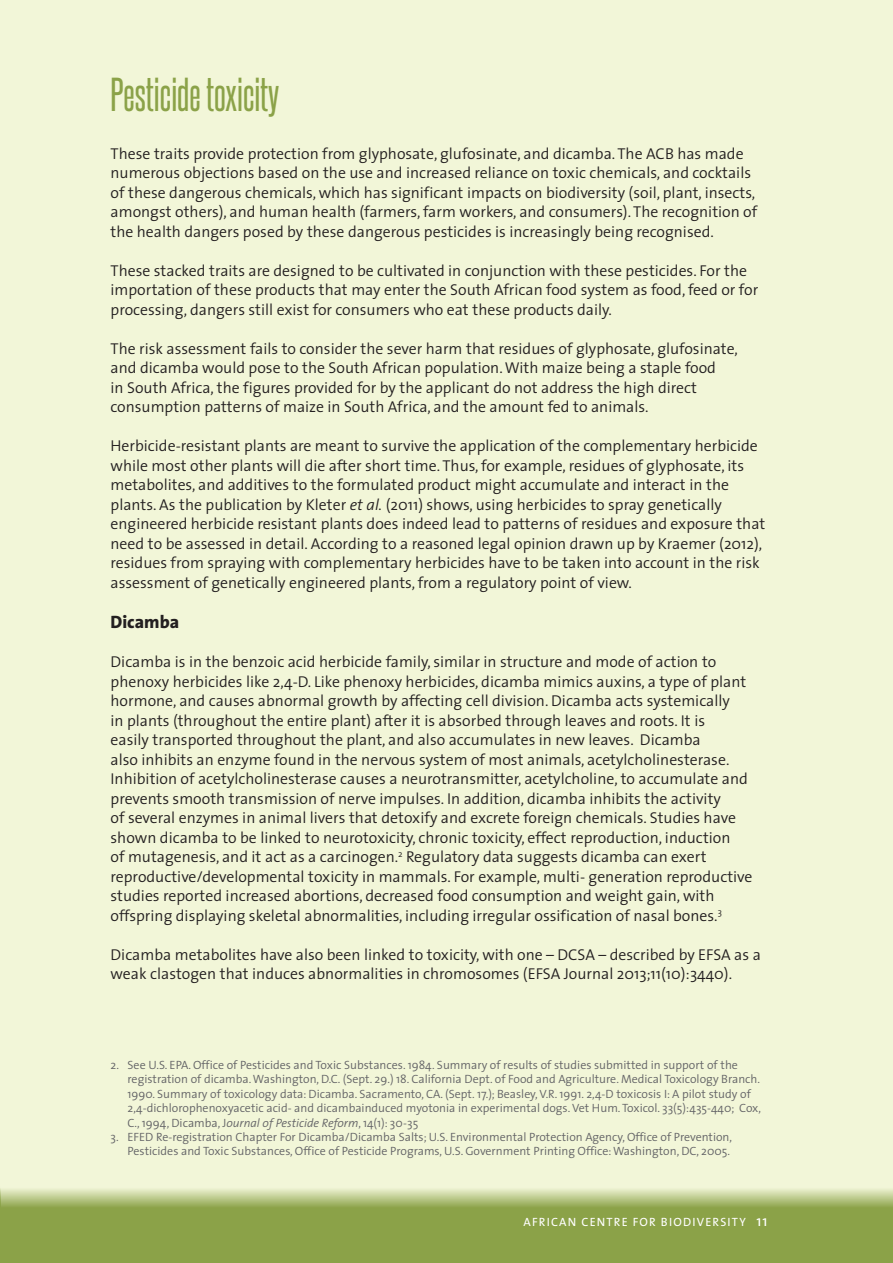
<style>
.page{position:relative;width:893px;height:1263px;background:#fff}
.page>*{position:absolute;margin:0;border:0;box-sizing:border-box;transform-origin:0 0}
.t1{font:40.5px "Steelfish Rg";color:#8ba248}
.t2{font:800 18px "The Sans";color:#231f20}
.t3{font:300 15.75px/19.5px "The Sans";color:#231f20}
.t4{font:300 12px/14.4px "The Sans";color:#636366}
.t5{font:12px "The Sans";letter-spacing:.1em;color:#fff}
.s1{font-style:italic}
.s2{font-size:15px}
</style>
<div class="page">
<div style="left:0;top:0;width:893px;height:1262px;background:#f2f6d8"></div>
<svg style="left:1px;top:1189px;width:892px;height:74px;background:#97ab59"></svg>
<hr style="left:0;top:1186px;width:1px;height:77px;background:#8ba248">
<h1 class="t1" style="left:111px;top:70px;width:170px">Pesticide toxicity</h1>
<p class="t3" style="left:111px;top:143px;width:648px">These traits provide protection from glyphosate, glufosinate, and dicamba. The ACB has made numerous objections based on the use and increased reliance on toxic chemicals, and cocktails of these dangerous chemicals, which has significant impacts on biodiversity (soil, plant, insects, amongst others), and human health (farmers, farm workers, and consumers). The recognition of the health dangers posed by these dangerous pesticides is increasingly being recognised.</p>
<p class="t3" style="left:111px;top:260px;width:649px">These stacked traits are designed to be cultivated in conjunction with these pesticides. For the importation of these products that may enter the South African food system as food, feed or for processing, dangers still exist for consumers who eat these products daily.</p>
<p class="t3" style="left:111px;top:338px;width:629px">The risk assessment fails to consider the sever harm that residues of glyphosate, glufosinate, and dicamba would pose to the South African population. With maize being a staple food<br>in South Africa, the figures provided for by the applicant do not address the high direct consumption patterns of maize in South Africa, and the amount fed to animals.</p>
<p class="t3" style="left:111px;top:435px;width:656px">Herbicide-resistant plants are meant to survive the application of the complementary herbicide while most other plants will die after short time. Thus, for example, residues of glyphosate, its metabolites, and additives to the formulated product might accumulate and interact in the plants. As the publication by Kleter <span class="s1">et al.</span> (2011) shows, using herbicides to spray genetically engineered herbicide resistant plants does indeed lead to patterns of residues and exposure that need to be assessed in detail. According to a reasoned legal opinion drawn up by Kraemer (2012), residues from spraying with complementary herbicides have to be taken into account in the risk assessment of genetically engineered plants, from a regulatory point of view.</p>
<p class="t2" style="left:111px;top:607px;width:70px">Dicamba</p>
<p class="t3" style="left:111px;top:651px;width:643px">Dicamba is in the benzoic acid herbicide family, similar in structure and mode of action to phenoxy herbicides like 2,4-D. Like phenoxy herbicides, dicamba mimics auxins, a type of plant hormone, and causes abnormal growth by affecting cell division. Dicamba acts systemically<br>in plants (throughout the entire plant) after it is absorbed through leaves and roots. It is<br>easily transported throughout the plant, and also accumulates in new leaves. Dicamba<br>also inhibits an enzyme found in the nervous system of most animals, acetylcholinesterase.<br>Inhibition of acetylcholinesterase causes a neurotransmitter, acetylcholine, to accumulate and prevents smooth transmission of nerve impulses. In addition, dicamba inhibits the activity<br>of several enzymes in animal livers that detoxify and excrete foreign chemicals. Studies have shown dicamba to be linked to neurotoxicity, chronic toxicity, effect reproduction, induction<br>of mutagenesis, and it act as a carcinogen.<sup>2</sup> Regulatory data suggests dicamba can exert reproductive/developmental toxicity in mammals. For example, multi- generation reproductive studies reported increased abortions, decreased food consumption and weight gain, with offspring displaying skeletal abnormalities, including irregular ossification of nasal bones.<sup>3</sup></p>
<p class="t3" style="left:111px;top:944px;width:652px">Dicamba metabolites have also been linked to toxicity, with one – DCSA – described by EFSA as a weak clastogen that induces abnormalities in chromosomes (EFSA Journal 2013;11(10):3440).</p>
<p class="t4" style="left:128px;top:1057px;width:635px;text-indent:-17px">2. See U.S. EPA. Office of Pesticides and Toxic Substances. 1984. Summary of results of studies submitted in support of the registration of dicamba. Washington, D.C. (Sept. 29.) 18. California Dept. of Food and Agriculture. Medical Toxicology Branch.<br>1990. Summary of toxicology data: Dicamba. Sacramento, CA. (Sept. 17.); Beasley, V.R. 1991. 2,4-D toxicosis I: A pilot study of 2,4-dichlorophenoxyacetic acid- and dicambainduced myotonia in experimental dogs. Vet Hum. Toxicol. 33(5):435-440; Cox, C., 1994, Dicamba, J<span class="s1">ournal of Pesticide Reform</span>, 14(1): 30-35</p>
<p class="t4" style="left:111px;top:1129px;width:623px;text-align:right">3. EFED Re-registration Chapter For Dicamba/Dicamba Salts; U.S. Environmental Protection Agency, Office of Prevention,<br>Pesticides and Toxic Substances, Office of Pesticide Programs, U.S. Government Printing Office: Washington, DC, 2005.</p>
<p class="t5" style="left:523px;top:1212px;width:246px">AFRICAN CENTRE FOR BIODIVERSITY <span class="s2">11</span></p>
</div>
